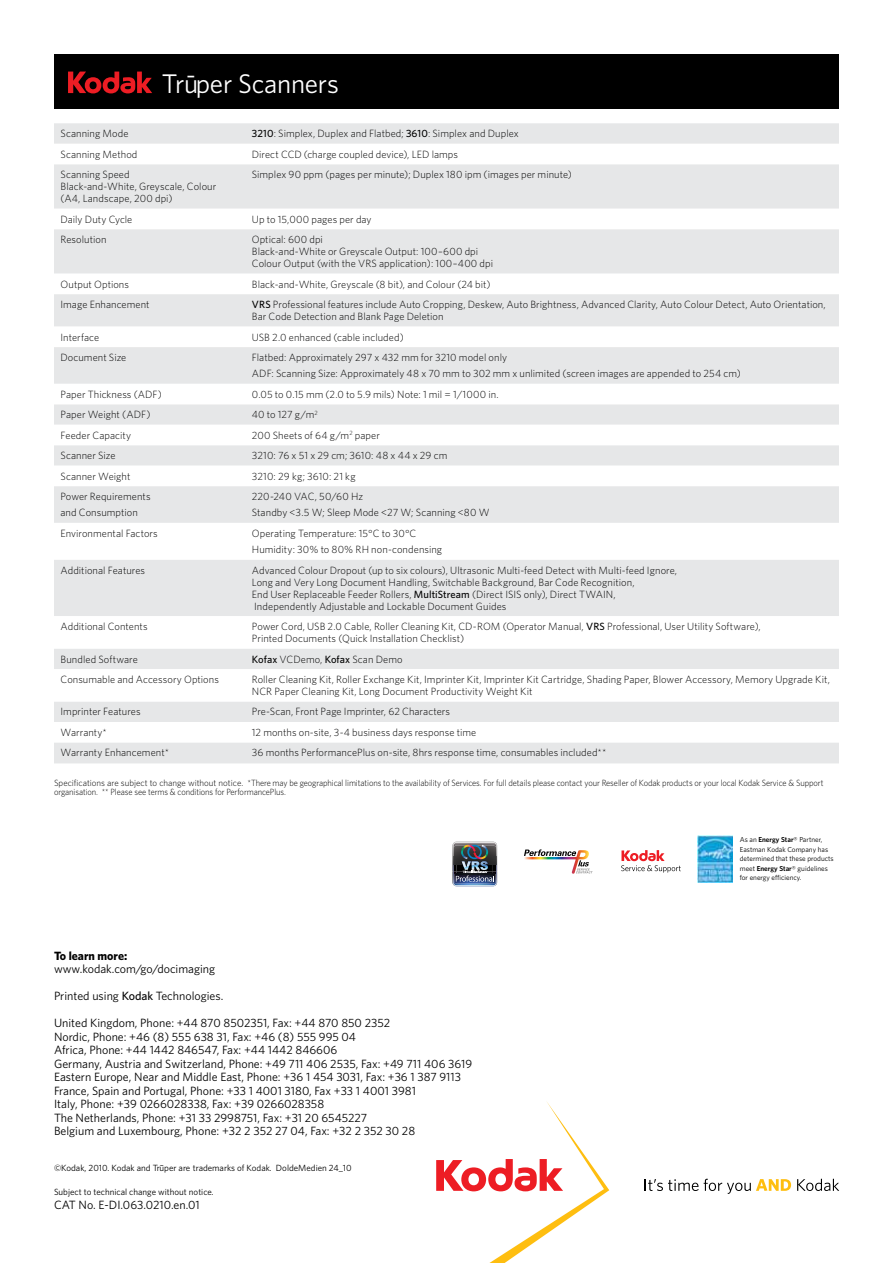
<style>
.page{position:relative;width:893px;height:1263px;background:#fff}
.page>*{position:absolute;margin:0;border:0;box-sizing:border-box;transform-origin:0 0}
.t1{font:27px "Whitney K";letter-spacing:-.01em;color:#fff}
.t2{font:12px/13.5px "Whitney K";color:#000}
.t3{font:700 12px "Whitney K";color:#000}
.t4{font:300 10.5px/12px "Whitney K";letter-spacing:.005em;color:#000}
.t5{font:300 9px/9px "Whitney K";letter-spacing:-.01em;color:#000}
.t6{font:9px "Whitney K";color:#000}
.t7{font:7.2px/9.6px "Whitney K";color:#000}
.s1{font-weight:500}
.s2{font-weight:600}
</style>
<div class="page">
<div style="left:54px;top:123px;width:785px;height:640px;background:#e6e7e8"></div>
<svg style="left:54px;top:144px;width:785px;height:203px;fill:#e6e7e8"></svg>
<svg style="left:54px;top:384px;width:785px;height:358px"></svg>
<svg style="left:621px;top:850px;width:60px;height:23px"></svg>
<img style="left:698px;top:835px;width:35px;height:47px">
<div style="left:54px;top:54px;width:785px;height:54px;background:#000"></div>
<svg style="left:68px;top:72px;width:84px;height:21px"></svg>
<svg style="left:524px;top:849px;width:69px;height:25px"></svg>
<svg style="left:436px;top:1101px;width:173px;height:162px"></svg>
<svg style="left:645px;top:1179px;width:53px;height:12px"></svg>
<svg style="left:704px;top:1179px;width:87px;height:15px"></svg>
<svg style="left:797px;top:1179px;width:42px;height:12px"></svg>
<img style="left:452px;top:871px;width:46px;height:13px">
<img style="left:453px;top:882px;width:44px;height:4px">
<img style="left:454px;top:882px;width:41px;height:1px">
<img style="left:452px;top:842px;width:45px;height:40px">
<h1 class="t1" style="left:162px;top:67px;width:179px">Tru¯per Scanners</h1>
<p class="t4" style="left:60px;top:127px;width:70px">Scanning Mode</p>
<p class="t4" style="left:252px;top:127px;width:268px"><span class="s1">3210</span>: Simplex, Duplex and Flatbed; <span class="s1">3610</span>: Simplex and Duplex</p>
<p class="t4" style="left:60px;top:148px;width:78px">Scanning Method</p>
<p class="t4" style="left:252px;top:148px;width:208px">Direct CCD (charge coupled device), LED lamps</p>
<p class="t4" style="left:60px;top:168px;width:157px">Scanning Speed<br>Black-and-White, Greyscale, Colour (A4, Landscape, 200 dpi)</p>
<p class="t4" style="left:252px;top:168px;width:322px">Simplex 90 ppm (pages per minute); Duplex 180 ipm (images per minute)</p>
<p class="t4" style="left:60px;top:213px;width:73px">Daily Duty Cycle</p>
<p class="t4" style="left:252px;top:213px;width:121px">Up to 15,000 pages per day</p>
<p class="t4" style="left:60px;top:233px;width:48px">Resolution</p>
<p class="t4" style="left:252px;top:233px;width:243px">Optical: 600 dpi<br>Black-and-White or Greyscale Output: 100–600 dpi<br>Colour Output (with the VRS application): 100–400 dpi</p>
<p class="t4" style="left:60px;top:278px;width:70px">Output Options</p>
<p class="t4" style="left:252px;top:278px;width:240px">Black-and-White, Greyscale (8 bit), and Colour (24 bit)</p>
<p class="t4" style="left:60px;top:298px;width:91px">Image Enhancement</p>
<p class="t4" style="left:252px;top:298px;width:575px"><span class="s1">VRS</span> Professional features include Auto Cropping, Deskew, Auto Brightness, Advanced Clarity, Auto Colour Detect, Auto Orientation,<br>Bar Code Detection and Blank Page Deletion</p>
<p class="t4" style="left:60px;top:331px;width:40px">Interface</p>
<p class="t4" style="left:252px;top:331px;width:153px">USB 2.0 enhanced (cable included)</p>
<p class="t4" style="left:60px;top:351px;width:67px">Document Size</p>
<p class="t4" style="left:252px;top:349px;width:491px;line-height:16.2px">Flatbed: Approximately 297 x 432 mm for 3210 model only<br>ADF: Scanning Size: Approximately 48 x 70 mm to 302 mm x unlimited (screen images are appended to 254 cm)</p>
<p class="t4" style="left:60px;top:388px;width:103px">Paper Thickness (ADF)</p>
<p class="t4" style="left:252px;top:388px;width:248px">0.05 to 0.15 mm (2.0 to 5.9 mils) Note: 1 mil = 1/1000 in.</p>
<p class="t4" style="left:60px;top:408px;width:92px">Paper Weight (ADF)</p>
<p class="t4" style="left:252px;top:408px;width:67px">40 to 127 g/m<sup>2</sup></p>
<p class="t4" style="left:60px;top:429px;width:72px">Feeder Capacity</p>
<p class="t4" style="left:252px;top:429px;width:130px">200 Sheets of 64 g/m<sup>2</sup> paper</p>
<p class="t4" style="left:60px;top:449px;width:57px">Scanner Size</p>
<p class="t4" style="left:252px;top:449px;width:197px">3210: 76 x 51 x 29 cm; 3610: 48 x 44 x 29 cm</p>
<p class="t4" style="left:60px;top:470px;width:72px">Scanner Weight</p>
<p class="t4" style="left:252px;top:470px;width:105px">3210: 29 kg; 3610: 21 kg</p>
<p class="t4" style="left:60px;top:488px;width:92px;line-height:16.2px">Power Requirements and Consumption</p>
<p class="t4" style="left:252px;top:488px;width:239px;line-height:16.2px">220-240 VAC, 50/60 Hz<br>Standby &lt;3.5 W; Sleep Mode &lt;27 W; Scanning &lt;80 W</p>
<p class="t4" style="left:60px;top:527px;width:99px">Environmental Factors</p>
<p class="t4" style="left:252px;top:525px;width:192px;line-height:16.2px">Operating Temperature: 15°C to 30°C<br>Humidity: 30% to 80% RH non-condensing</p>
<p class="t4" style="left:60px;top:564px;width:86px">Additional Features</p>
<p class="t4" style="left:252px;top:564px;width:427px">Advanced Colour Dropout (up to six colours), Ultrasonic Multi-feed Detect with Multi-feed Ignore, Long and Very Long Document Handling, Switchable Background, Bar Code Recognition,<br>End User Replaceable Feeder Rollers, <span class="s1">MultiStream</span> (Direct ISIS only), Direct TWAIN, Independently Adjustable and Lockable Document Guides</p>
<p class="t4" style="left:60px;top:620px;width:89px">Additional Contents</p>
<p class="t4" style="left:252px;top:620px;width:510px">Power Cord, USB 2.0 Cable, Roller Cleaning Kit, CD-ROM (Operator Manual, <span class="s1">VRS</span> Professional, User Utility Software),<br>Printed Documents (Quick Installation Checklist)</p>
<p class="t4" style="left:60px;top:653px;width:79px">Bundled Software</p>
<p class="t4" style="left:252px;top:653px;width:152px"><span class="s1">Kofax</span> VCDemo, <span class="s1">Kofax</span> Scan Demo</p>
<p class="t4" style="left:60px;top:673px;width:160px">Consumable and Accessory Options</p>
<p class="t4" style="left:252px;top:673px;width:579px">Roller Cleaning Kit, Roller Exchange Kit, Imprinter Kit, Imprinter Kit Cartridge, Shading Paper, Blower Accessory, Memory Upgrade Kit,<br>NCR Paper Cleaning Kit, Long Document Productivity Weight Kit</p>
<p class="t4" style="left:60px;top:706px;width:82px">Imprinter Features</p>
<p class="t4" style="left:252px;top:706px;width:200px">Pre-Scan, Front Page Imprinter, 62 Characters</p>
<p class="t4" style="left:60px;top:726px;width:48px">Warranty*</p>
<p class="t4" style="left:252px;top:726px;width:226px">12 months on-site, 3-4 business days response time</p>
<p class="t4" style="left:60px;top:746px;width:110px">Warranty Enhancement*</p>
<p class="t4" style="left:252px;top:746px;width:356px">36 months PerformancePlus on-site, 8hrs response time, consumables included**</p>
<p class="t5" style="left:54px;top:778px;width:771px">Specifications are subject to change without notice. *There may be geographical limitations to the availability of Services. For full details please contact your Reseller of Kodak products or your local Kodak Service &amp; Support organisation. ** Please see terms &amp; conditions for PerformancePlus.</p>
<p class="t3" style="left:54px;top:948px;width:75px">To learn more:</p>
<p class="t2" style="left:54px;top:962px;width:163px">www.kodak.com/go/docimaging</p>
<p class="t2" style="left:54px;top:989px;width:171px">Printed using <span class="s1">Kodak</span> Technologies.</p>
<p class="t2" style="left:54px;top:1016px;width:420px">United Kingdom, Phone: +44 870 8502351, Fax: +44 870 850 2352<br>Nordic, Phone: +46 (8) 555 638 31, Fax: +46 (8) 555 995 04<br>Africa, Phone: +44 1442 846547, Fax: +44 1442 846606<br>Germany, Austria and Switzerland, Phone: +49 711 406 2535, Fax: +49 711 406 3619<br>Eastern Europe, Near and Middle East, Phone: +36 1 454 3031, Fax: +36 1 387 9113<br>France, Spain and Portugal, Phone: +33 1 4001 3180, Fax +33 1 4001 3981<br>Italy, Phone: +39 0266028338, Fax: +39 0266028358<br>The Netherlands, Phone: +31 33 2998751, Fax: +31 20 6545227<br>Belgium and Luxembourg, Phone: +32 2 352 27 04, Fax: +32 2 352 30 28</p>
<p class="t6" style="left:54px;top:1162px;width:299px">©Kodak, 2010. Kodak and Tr–uper are trademarks of Kodak. DoldeMedien 24_10</p>
<p class="t6" style="left:54px;top:1186px;width:161px">Subject to technical change without notice.</p>
<p class="t2" style="left:54px;top:1197px;width:147px">CAT No. E-DI.063.0210.en.01</p>
<p class="t7" style="left:740px;top:834px;width:95px">As an <span class="s2">Energy Star</span>® Partner,<br>Eastman Kodak Company has determined that these products meet <span class="s2">Energy Star</span>® guidelines for energy efficiency.</p>
</div>
